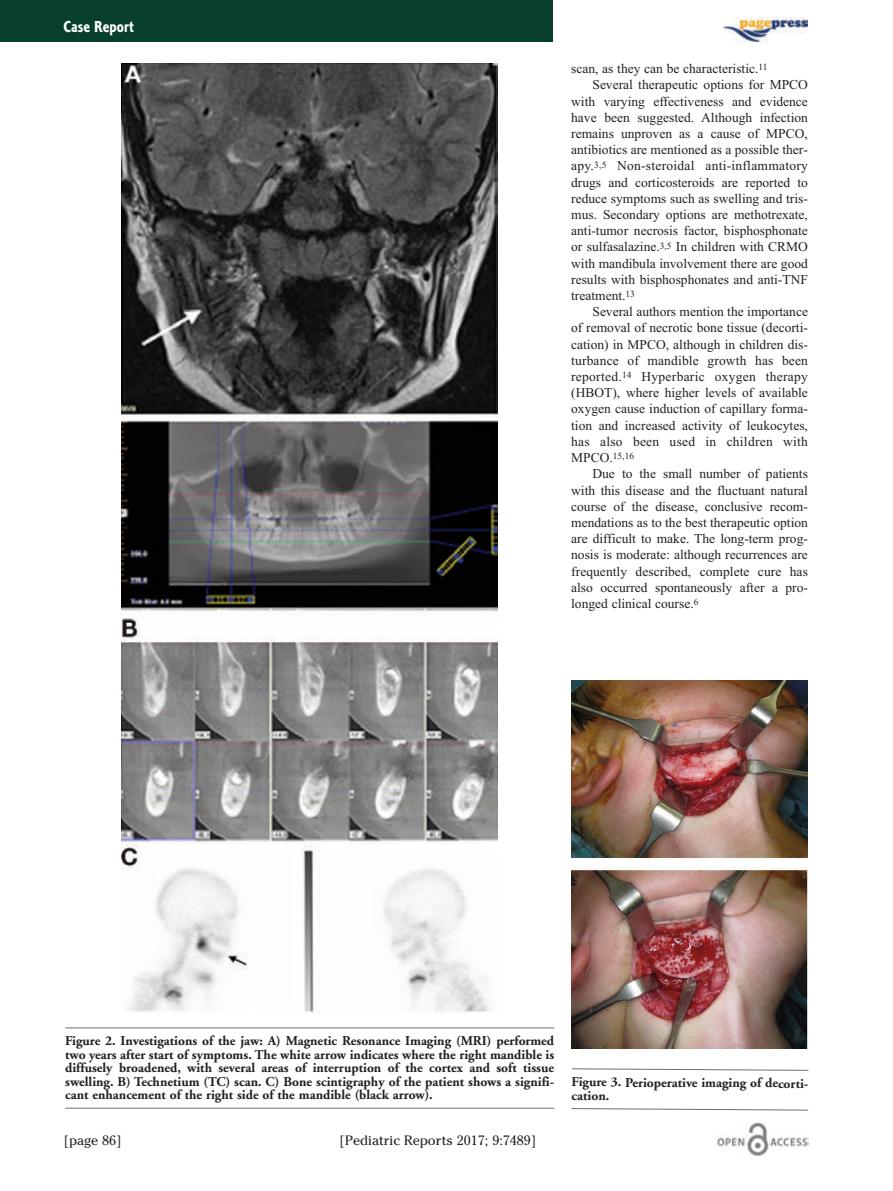
<style>
.page{position:relative;width:893px;height:1191px;background:#fff}
.page>*{position:absolute;margin:0;border:0;box-sizing:border-box;transform-origin:0 0}
.t1{font:16.5px "Corinthian Bold Condensed Plain";color:#fff}
.t2{font:13.5px "Times New Roman";color:#231f20}
.t3{font:700 13.5px/13.5px "Adobe Garamond";color:#231f20}
.t4{font:13.5px "Times New Roman";letter-spacing:.02em;color:#231f20}
.t5{font:13.5px "Cheltenham";color:#231f20}
</style>
<div class="page">
<div style="left:0;top:0;width:553px;height:42px;background:#083f2c"></div>
<img style="left:717px;top:1123px;width:91px;height:33px">
<img style="left:723px;top:17px;width:84px;height:26px">
<svg style="left:571px;top:1068px;width:238px;height:3px"></svg>
<svg style="left:571px;top:1108px;width:238px;height:2px"></svg>
<img style="left:571px;top:681px;width:237px;height:367px">
<hr style="left:65px;top:1027px;width:489px;height:1px;background:#6c6d70">
<hr style="left:65px;top:1107px;width:489px;height:1px;background:#6c6d70">
<img style="left:122px;top:64px;width:375px;height:949px">
<p class="t1" style="left:63px;top:21px;width:72px">Case Report</p>
<p class="t2" style="left:571px;top:61px;width:198px">scan, as they can be characteristic.<sup>11</sup></p>
<p class="t2" style="left:592px;top:77px;width:217px">Several therapeutic options for MPCO</p>
<p class="t2" style="left:571px;top:93px;width:238px">with varying effectiveness and evidence</p>
<p class="t2" style="left:571px;top:109px;width:238px">have been suggested. Although infection</p>
<p class="t2" style="left:571px;top:125px;width:238px">remains unproven as a cause of MPCO,</p>
<p class="t2" style="left:571px;top:142px;width:238px">antibiotics are mentioned as a possible ther-</p>
<p class="t4" style="left:571px;top:158px;width:238px">apy.<sup>3,5</sup> Non-steroidal anti-inflammatory</p>
<p class="t2" style="left:571px;top:174px;width:238px">drugs and corticosteroids are reported to</p>
<p class="t2" style="left:571px;top:190px;width:238px">reduce symptoms such as swelling and tris-</p>
<p class="t2" style="left:571px;top:206px;width:238px">mus. Secondary options are methotrexate,</p>
<p class="t2" style="left:571px;top:223px;width:238px">anti-tumor necrosis factor, bisphosphonate</p>
<p class="t2" style="left:571px;top:239px;width:238px">or sulfasalazine.<sup>3,5</sup> In children with CRMO</p>
<p class="t2" style="left:571px;top:255px;width:238px">with mandibula involvement there are good</p>
<p class="t2" style="left:571px;top:271px;width:238px">results with bisphosphonates and anti-TNF</p>
<p class="t2" style="left:571px;top:287px;width:65px">treatment.<sup>13</sup></p>
<p class="t2" style="left:592px;top:304px;width:217px">Several authors mention the importance</p>
<p class="t2" style="left:571px;top:320px;width:238px">of removal of necrotic bone tissue (decorti-</p>
<p class="t2" style="left:571px;top:336px;width:238px">cation) in MPCO, although in children dis-</p>
<p class="t2" style="left:571px;top:352px;width:238px">turbance of mandible growth has been</p>
<p class="t4" style="left:571px;top:368px;width:238px">reported.<sup>14</sup> Hyperbaric oxygen therapy</p>
<p class="t2" style="left:571px;top:385px;width:238px">(HBOT), where higher levels of available</p>
<p class="t2" style="left:571px;top:401px;width:238px">oxygen cause induction of capillary forma-</p>
<p class="t2" style="left:571px;top:417px;width:238px">tion and increased activity of leukocytes,</p>
<p class="t4" style="left:571px;top:433px;width:238px">has also been used in children with</p>
<p class="t2" style="left:571px;top:449px;width:64px">MPCO.<sup>15,16</sup></p>
<p class="t2" style="left:592px;top:466px;width:217px">Due to the small number of patients</p>
<p class="t2" style="left:571px;top:482px;width:238px">with this disease and the fluctuant natural</p>
<p class="t2" style="left:571px;top:498px;width:238px">course of the disease, conclusive recom-</p>
<p class="t2" style="left:571px;top:514px;width:238px">mendations as to the best therapeutic option</p>
<p class="t2" style="left:571px;top:530px;width:238px">are difficult to make. The long-term prog-</p>
<p class="t2" style="left:571px;top:547px;width:238px">nosis is moderate: although recurrences are</p>
<p class="t2" style="left:571px;top:563px;width:238px">frequently described, complete cure has</p>
<p class="t2" style="left:571px;top:579px;width:238px">also occurred spontaneously after a pro-</p>
<p class="t2" style="left:571px;top:595px;width:129px">longed clinical course.<sup>6</sup></p>
<p class="t3" style="left:65px;top:1035px;width:491px;text-align:justify">Figure 2. Investigations of the jaw: A) Magnetic Resonance Imaging (MRI) performed two years after start of symptoms. The white arrow indicates where the right mandible is diffusely broadened, with several areas of interruption of the cortex and soft tissue swelling. B) Technetium (TC) scan. C) Bone scintigraphy of the patient shows a signifi&shy;cant enhancement of the right side of the mandible (black arrow).</p>
<p class="t5" style="left:64px;top:1132px;width:59px">[page 86]</p>
<p class="t5" style="left:340px;top:1132px;width:198px">[Pediatric Reports 2017; 9:7489]</p>
<p class="t3" style="left:572px;top:1077px;width:238px;line-height:12.9px">Figure 3. Perioperative imaging of decorti&shy;cation.</p>
</div>
